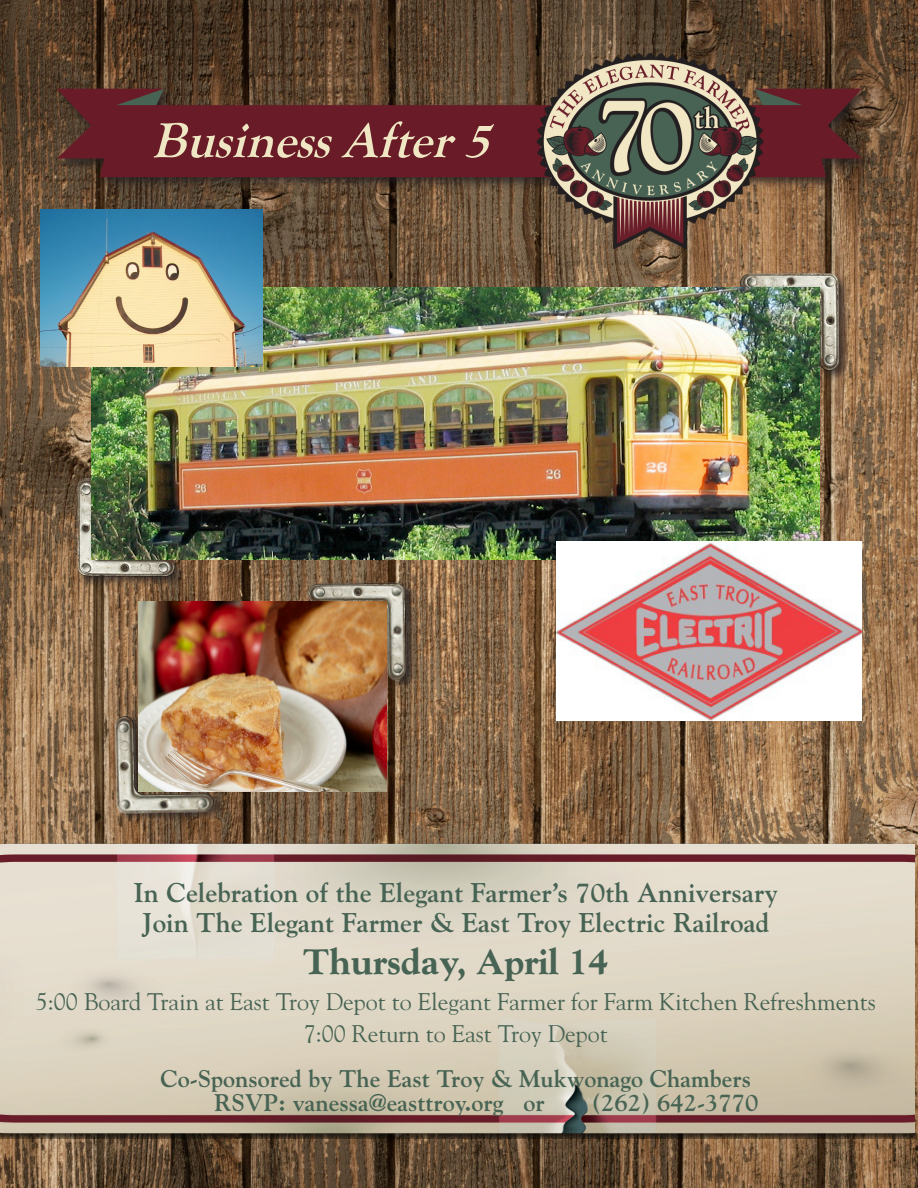
<style>
.page{position:relative;width:918px;height:1188px;background:#fff}
.page>*{position:absolute;margin:0;border:0;box-sizing:border-box;transform-origin:0 0}
.t1{font:italic 700 51px "Goudy Old Style T";color:#efe7c4}
.t2{font:800 36px "Goudy";color:#476353}
.t3{font:700 27px "Goudy";color:#476353}
.t4{font:24px "Goudy";color:#476353}
.t5{font:700 24px "Goudy";color:#476353}
</style>
<div class="page">
<img style="left:0;top:0;width:918px;height:1188px">
<img style="left:61px;top:462px;width:133px;height:147px">
<img style="left:734px;top:258px;width:121px;height:129px">
<img style="left:0;top:733px;width:915px;height:405px">
<div style="left:55px;top:85px;width:819px;height:105px;background:#231f20;opacity:.75"></div>
<svg style="left:57px;top:89px;width:107px;height:70px;background:#5f2c2d"></svg>
<svg style="left:774px;top:89px;width:88px;height:70px;background:#5a2728"></svg>
<div style="left:100px;top:105px;width:726px;height:72px;background:#691c28"></div>
<img style="left:291px;top:562px;width:145px;height:134px">
<img style="left:98px;top:697px;width:123px;height:131px">
<img style="left:138px;top:601px;width:248px;height:191px">
<img style="left:92px;top:288px;width:728px;height:272px">
<img style="left:557px;top:541px;width:305px;height:179px">
<img style="left:40px;top:209px;width:222px;height:157px">
<img style="left:529px;top:45px;width:245px;height:211px">
<p class="t1" style="left:151px;top:112px;width:355px">BusinessAfter5</p>
<p class="t3" style="left:133px;top:876px;width:646px">In Celebration of the Elegant Farmer’s 70th Anniversary</p>
<p class="t3" style="left:142px;top:906px;width:628px">Join The Elegant Farmer &amp; East Troy Electric Railroad</p>
<p class="t2" style="left:303px;top:941px;width:307px">Thursday, April 14</p>
<p class="t4" style="left:36px;top:987px;width:841px">5:00 Board Train at East Troy Depot to Elegant Farmer for Farm Kitchen Refreshments</p>
<p class="t4" style="left:304px;top:1019px;width:305px">7:00 Return to East Troy Depot</p>
<p class="t5" style="left:160px;top:1065px;width:592px">Co-Sponsored by The East Troy &amp; Mukwonago Chambers</p>
<p class="t5" style="left:214px;top:1089px;width:332px">RSVP: vanessa@easttroy.org or</p>
<p class="t5" style="left:592px;top:1089px;width:168px">(262) 642-3770</p>
</div>
